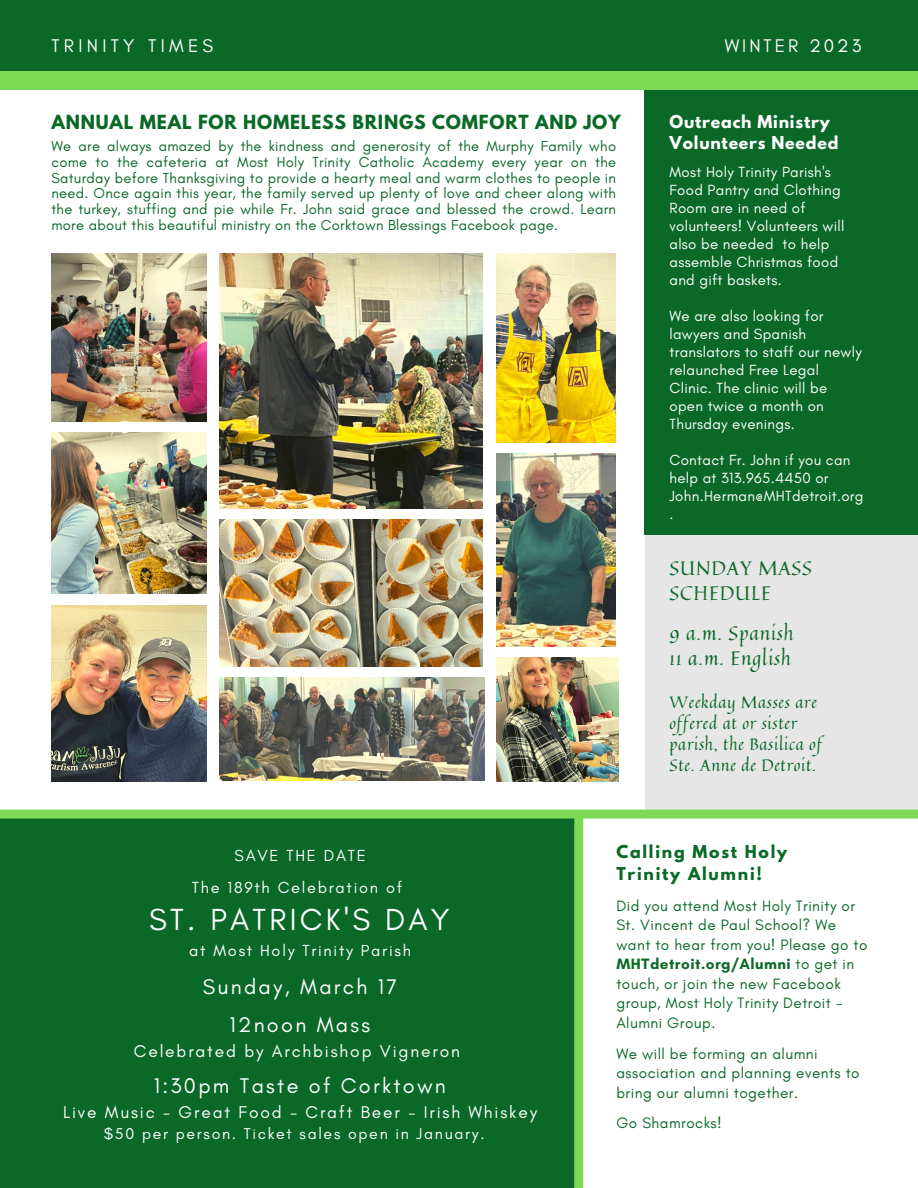
<style>
.page{position:relative;width:918px;height:1188px;background:#fff}
.page>*{position:absolute;margin:0;border:0;box-sizing:border-box;transform-origin:0 0}
.t1{font:31.05px "Glacial Indifference";letter-spacing:.105em;color:#fff}
.t2{font:21.6px "Glacial Indifference";letter-spacing:.105em;color:#fff}
.t3{font:19.35px "Quintessential";letter-spacing:.04em;color:#0a6927}
.t4{font:18.75px "Glacial Indifference";letter-spacing:.23em;color:#fff}
.t5{font:18.75px "Glacial Indifference";letter-spacing:.16em;color:#fff}
.t6{font:17.4px "Glacial Indifference";letter-spacing:.105em;color:#fff}
.t7{font:700 17.25px "League Spartan";letter-spacing:.045em;color:#0a6927}
.t8{font:16.35px/21px "Quintessential";letter-spacing:.04em;color:#0a6927}
.t9{font:16.35px "Glacial Indifference";letter-spacing:.105em;color:#fff}
.t10{font:15.9px "Glacial Indifference";letter-spacing:.105em;color:#fff}
.t11{font:700 15.75px/21.3px "League Spartan";letter-spacing:.05em;color:#fff}
.t12{font:700 15.75px "League Spartan";letter-spacing:.11em;color:#0a6927}
.t13{font:15.3px/19.5px "Glacial Indifference";letter-spacing:.03em;color:#0a6927}
.t14{font:15px/18px "Glacial Indifference";letter-spacing:.02em;color:#fff}
.t15{font:14.7px/15.8px "Glacial Indifference";letter-spacing:.02em;color:#0a6927;text-align:justify}
.s1{font-weight:700}
</style>
<div class="page">
<div style="left:0;top:0;width:918px;height:87px;background:#0a6927"></div>
<div style="left:645px;top:86px;width:273px;height:449px;background:#0a6927"></div>
<div style="left:645px;top:535px;width:273px;height:275px;background:#e6e6e6"></div>
<div style="left:0;top:72px;width:918px;height:18px;background:#7ed957"></div>
<div style="left:0;top:819px;width:579px;height:369px;background:#0a6927"></div>
<div style="left:0;top:810px;width:918px;height:9px;background:#7ed957"></div>
<div style="left:574px;top:814px;width:9px;height:374px;background:#7ed957"></div>
<img style="left:51px;top:606px;width:156px;height:175px">
<img style="left:51px;top:433px;width:156px;height:161px">
<img style="left:219px;top:253px;width:263px;height:255px">
<img style="left:51px;top:253px;width:156px;height:169px">
<img style="left:219px;top:519px;width:263px;height:148px">
<img style="left:219px;top:677px;width:266px;height:104px">
<img style="left:497px;top:253px;width:119px;height:189px">
<img style="left:497px;top:453px;width:119px;height:194px">
<img style="left:497px;top:657px;width:121px;height:124px">
<p class="t4" style="left:51px;top:34px;width:163px">TRINITY TIMES</p>
<p class="t5" style="left:725px;top:34px;width:138px">WINTER 2023</p>
<p class="t7" style="left:51px;top:113px;width:571px">ANNUAL MEAL FOR HOMELESS BRINGS COMFORT AND JOY</p>
<p class="t15" style="left:51px;top:138px;width:566px">We are always amazed by the kindness and generosity of the Murphy Family who come to the cafeteria at Most Holy Trinity Catholic Academy every year on the Saturday before Thanksgiving to provide a hearty meal and warm clothes to people in need. Once again this year, the family served up plenty of love and cheer along with the turkey, stuffing and pie while Fr. John said grace and blessed the crowd. Learn more about this beautiful ministry on the Corktown Blessings Facebook page.</p>
<p class="t11" style="left:670px;top:113px;width:170px">Outreach Ministry<br>Volunteers Needed</p>
<p class="t14" style="left:670px;top:163px;width:176px">Most Holy Trinity Parish's<br>Food Pantry and Clothing<br>Room are in need of volunteers! Volunteers will also be needed to help assemble Christmas food and gift baskets.</p>
<p class="t14" style="left:670px;top:307px;width:194px">We are also looking for lawyers and Spanish translators to staff our newly relaunched Free Legal<br>Clinic. The clinic will be open twice a month on<br>Thursday evenings.</p>
<p class="t14" style="left:670px;top:451px;width:182px">Contact Fr. John if you can help at 313.965.4450 or</p>
<p class="t14" style="left:670px;top:487px;width:195px">John.Herman@MHTdetroit.org .</p>
<p class="t3" style="left:670px;top:553px;width:144px">SUNDAY MASS</p>
<p class="t3" style="left:670px;top:578px;width:103px">SCHEDULE</p>
<p class="t3" style="left:670px;top:618px;width:126px">9 a.m. Spanish</p>
<p class="t3" style="left:670px;top:643px;width:123px">11 a.m. English</p>
<p class="t8" style="left:670px;top:692px;width:154px">Weekday Masses are offered at or sister parish, the Basilica of<br>Ste. Anne de Detroit.</p>
<p class="t9" style="left:235px;top:845px;width:133px">SAVE THE DATE</p>
<p class="t9" style="left:192px;top:878px;width:212px">The 189th Celebration of</p>
<p class="t1" style="left:149px;top:900px;width:302px">ST. PATRICK'S DAY</p>
<p class="t9" style="left:189px;top:941px;width:223px">at Most Holy Trinity Parish</p>
<p class="t2" style="left:203px;top:973px;width:196px">Sunday, March 17</p>
<p class="t2" style="left:230px;top:1012px;width:142px">12noon Mass</p>
<p class="t6" style="left:134px;top:1040px;width:328px">Celebrated by Archbishop Vigneron</p>
<p class="t2" style="left:154px;top:1073px;width:294px">1:30pm Taste of Corktown</p>
<p class="t6" style="left:63px;top:1101px;width:475px">Live Music - Great Food - Craft Beer - Irish Whiskey</p>
<p class="t10" style="left:104px;top:1124px;width:382px">$50 per person. Ticket sales open in January.</p>
<p class="t12" style="left:616px;top:844px;width:172px">Calling Most Holy</p>
<p class="t12" style="left:616px;top:866px;width:147px">Trinity Alumni!</p>
<p class="t13" style="left:616px;top:896px;width:253px">Did you attend Most Holy Trinity or<br>St. Vincent de Paul School? We want to hear from you! Please go to<br><span class="s1">MHTdetroit.org/Alumni</span> to get in touch, or join the new Facebook group, Most Holy Trinity Detroit -<br>Alumni Group.</p>
<p class="t13" style="left:616px;top:1044px;width:245px">We will be forming an alumni association and planning events to bring our alumni together.</p>
<p class="t13" style="left:616px;top:1113px;width:107px">Go Shamrocks!</p>
</div>
